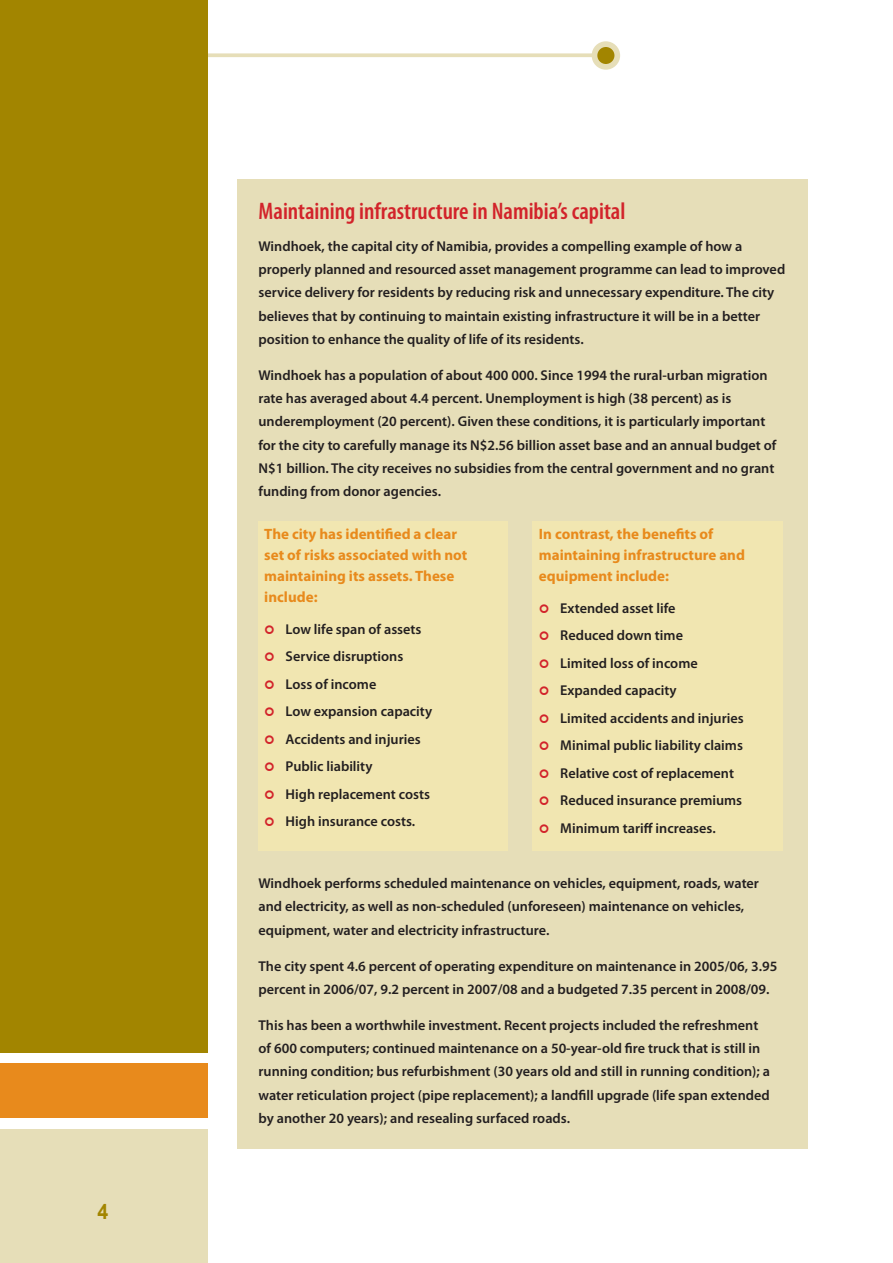
<style>
.page{position:relative;width:893px;height:1263px;background:#fff}
.page>*{position:absolute;margin:0;border:0;box-sizing:border-box;transform-origin:0 0}
.t1{font:600 condensed 24px "Myriad Pro";color:#d2232a}
.t2{font:700 21.45px "Arial";color:#a28500;scale:.91 1}
.t3{font:700 15px/21px "Myriad Pro";color:#e88a1c}
.t4{font:600 14.25px/23.2px "Myriad Pro";color:#231f20}
</style>
<div class="page">
<svg style="left:207px;top:53px;width:385px;height:4px;background:#e8e1be"></svg>
<div style="left:0;top:1129px;width:207px;height:134px;background:#e6deb8"></div>
<div style="left:0;top:0;width:207px;height:1053px;background:#a28500"></div>
<div style="left:0;top:1064px;width:207px;height:54px;background:#e88a1c"></div>
<div style="left:594px;top:44px;width:23px;height:23px;background:#a28500;border-radius:50%"></div>
<div style="left:592px;top:41px;width:28px;height:29px;border:6px solid #e6deb8;border-radius:50%"></div>
<div style="left:237px;top:180px;width:571px;height:969px;background:#e6deb8"></div>
<div style="left:533px;top:521px;width:250px;height:329px;background:#f1e6b1"></div>
<div style="left:258px;top:521px;width:249px;height:329px;background:#f1e6b1"></div>
<h2 class="t2" style="left:97px;top:1198px;width:13px">4</h2>
<h1 class="t1" style="left:259px;top:196px;width:368px">Maintaining infrastructure in Namibia’s capital</h1>
<p class="t4" style="left:259px;top:234px;width:528px">Windhoek, the capital city of Namibia, provides a compelling example of how a properly planned and resourced asset management programme can lead to improved service delivery for residents by reducing risk and unnecessary expenditure. The city believes that by continuing to maintain existing infrastructure it will be in a better position to enhance the quality of life of its residents.</p>
<p class="t4" style="left:259px;top:363px;width:519px">Windhoek has a population of about 400 000. Since 1994 the rural-urban migration rate has averaged about 4.4 percent. Unemployment is high (38 percent) as is underemployment (20 percent). Given these conditions, it is particularly important for the city to carefully manage its N$2.56 billion asset base and an annual budget of N$1 billion. The city receives no subsidies from the central government and no grant funding from donor agencies.</p>
<p class="t3" style="left:264px;top:523px;width:205px">The city has identified a clear set of risks associated with not maintaining its assets. These include:</p>
<p class="t4" style="left:286px;top:615px;width:148px;line-height:27.5px">Low life span of assets<br>Service disruptions<br>Loss of income<br>Low expansion capacity<br>Accidents and injuries<br>Public liability<br>High replacement costs<br>High insurance costs.</p>
<p class="t3" style="left:539px;top:523px;width:207px">In contrast, the benefits of maintaining infrastructure and equipment include:</p>
<p class="t4" style="left:560px;top:594px;width:185px;line-height:27.5px">Extended asset life<br>Reduced down time<br>Limited loss of income<br>Expanded capacity<br>Limited accidents and injuries<br>Minimal public liability claims<br>Relative cost of replacement<br>Reduced insurance premiums<br>Minimum tariff increases.</p>
<p class="t4" style="left:259px;top:871px;width:502px">Windhoek performs scheduled maintenance on vehicles, equipment, roads, water and electricity, as well as non-scheduled (unforeseen) maintenance on vehicles, equipment, water and electricity infrastructure.</p>
<p class="t4" style="left:259px;top:954px;width:520px">The city spent 4.6 percent of operating expenditure on maintenance in 2005/06, 3.95 percent in 2006/07, 9.2 percent in 2007/08 and a budgeted 7.35 percent in 2008/09.</p>
<p class="t4" style="left:259px;top:1013px;width:513px">This has been a worthwhile investment. Recent projects included the refreshment of 600 computers; continued maintenance on a 50-year-old fire truck that is still in running condition; bus refurbishment (30 years old and still in running condition); a water reticulation project (pipe replacement); a landfill upgrade (life span extended by another 20 years); and resealing surfaced roads.</p>
</div>
